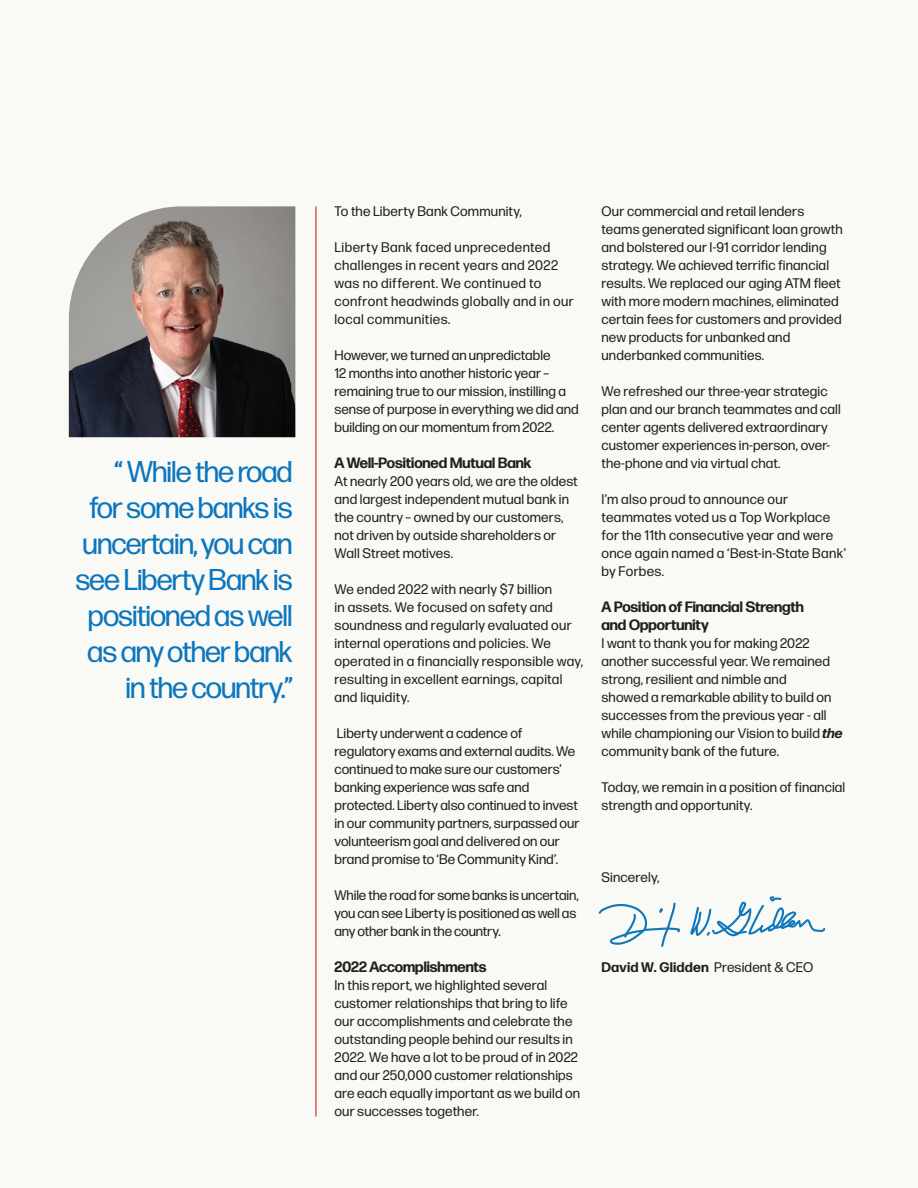
<style>
.page{position:relative;width:918px;height:1188px;background:#f9f9f6}
.page>*{position:absolute;margin:0;border:0;box-sizing:border-box;transform-origin:0 0}
.t1{font:30px/36px "Forma DJR Display";letter-spacing:-.01em;color:#0c76bd;text-align:right}
.t2{font:700 15px/18px "Forma DJR Display";color:#231f20}
.t3{font:13.8px/18px "Forma DJR Text";letter-spacing:.01em;color:#231f20}
.t4{font:13.8px/18px "Forma DJR Text";letter-spacing:.03em;color:#231f20}
.t5{font:13.8px/18px "Forma DJR Text";letter-spacing:-.01em;color:#231f20}
.t6{font:700 13.8px "Forma DJR Text";letter-spacing:.015em;color:#231f20}
.s1{font-family:"Forma DJR Display";font-weight:700;font-style:italic}
.s2{font-weight:400}
</style>
<div class="page">
<svg style="left:690px;top:896px;width:135px;height:40px"></svg>
<svg style="left:599px;top:902px;width:81px;height:45px"></svg>
<img style="left:69px;top:206px;width:226px;height:231px">
<hr style="left:315px;top:206px;width:1px;height:911px;background:#d02627">
<h3 class="t1" style="left:76px;top:452px;width:219px">“ While the road for some banks is uncertain, you can see Liberty Bank is positioned as well as any other bank in the country.”</h3>
<p class="t3" style="left:334px;top:202px;width:189px">To the Liberty Bank Community,</p>
<p class="t4" style="left:334px;top:238px;width:241px">Liberty Bank faced unprecedented challenges in recent years and 2022 was no different. We continued to confront headwinds globally and in our local communities.</p>
<p class="t3" style="left:334px;top:346px;width:246px">However, we turned an unpredictable<br>12 months into another historic year – remaining true to our mission, instilling a sense of purpose in everything we did and building on our momentum from 2022.</p>
<h2 class="t2" style="left:334px;top:453px;width:198px">A Well-Positioned Mutual Bank</h2>
<p class="t3" style="left:334px;top:472px;width:245px">At nearly 200 years old, we are the oldest and largest independent mutual bank in the country – owned by our customers, not driven by outside shareholders or Wall Street motives.</p>
<p class="t3" style="left:334px;top:580px;width:250px">We ended 2022 with nearly $7 billion<br>in assets. We focused on safety and soundness and regularly evaluated our internal operations and policies. We operated in a financially responsible way, resulting in excellent earnings, capital and liquidity.</p>
<p class="t3" style="left:334px;top:724px;width:247px">Liberty underwent a cadence of regulatory exams and external audits. We continued to make sure our customers’ banking experience was safe and protected. Liberty also continued to invest in our community partners, surpassed our volunteerism goal and delivered on our brand promise to ‘Be Community Kind’.</p>
<p class="t5" style="left:334px;top:886px;width:246px">While the road for some banks is uncertain, you can see Liberty is positioned as well as any other bank in the country.</p>
<h2 class="t2" style="left:334px;top:957px;width:154px">2022 Accomplishments</h2>
<p class="t3" style="left:334px;top:976px;width:247px">In this report, we highlighted several customer relationships that bring to life our accomplishments and celebrate the outstanding people behind our results in 2022. We have a lot to be proud of in 2022 and our 250,000 customer relationships are each equally important as we build on our successes together.</p>
<p class="t3" style="left:602px;top:202px;width:243px">Our commercial and retail lenders teams generated significant loan growth and bolstered our I-91 corridor lending strategy. We achieved terrific financial results. We replaced our aging ATM fleet with more modern machines, eliminated certain fees for customers and provided new products for unbanked and underbanked communities.</p>
<p class="t3" style="left:602px;top:382px;width:241px">We refreshed our three-year strategic plan and our branch teammates and call center agents delivered extraordinary customer experiences in-person, over&shy;the-phone and via virtual chat.</p>
<p class="t3" style="left:602px;top:490px;width:246px">I’m also proud to announce our teammates voted us a Top Workplace for the 11th consecutive year and were once again named a ‘Best-in-State Bank’ by Forbes.</p>
<h2 class="t2" style="left:602px;top:597px;width:204px">A Position of Financial Strength and Opportunity</h2>
<p class="t3" style="left:602px;top:634px;width:243px">I want to thank you for making 2022 another successful year. We remained strong, resilient and nimble and<br>showed a remarkable ability to build on successes from the previous year - all while championing our Vision to build <span class="s1">the </span>community bank of the future.</p>
<p class="t3" style="left:602px;top:778px;width:245px">Today, we remain in a position of financial strength and opportunity.</p>
<p class="t3" style="left:602px;top:868px;width:59px">Sincerely,</p>
<p class="t6" style="left:602px;top:958px;width:213px">David W. Glidden <span class="s2">President &amp; CEO</span></p>
</div>
